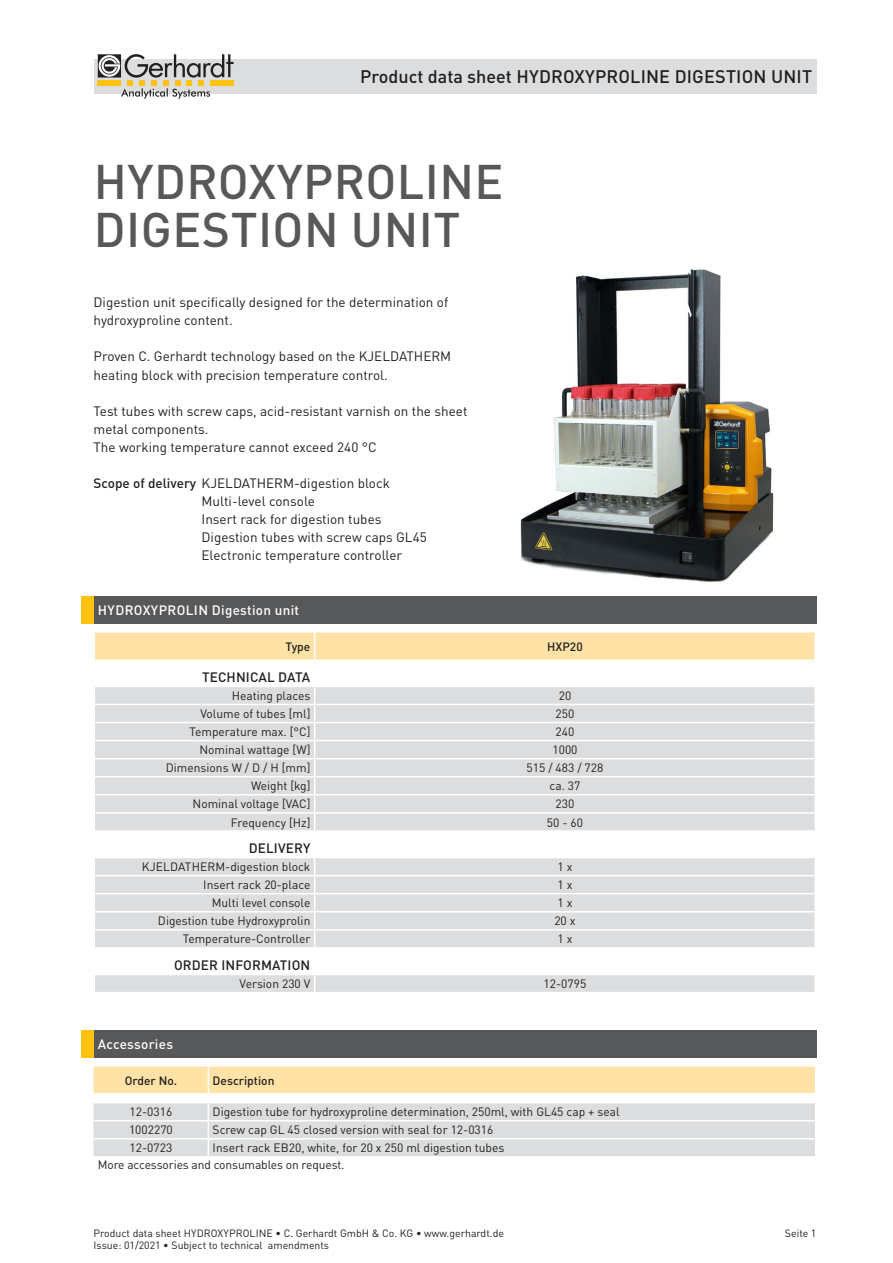
<style>
.page{position:relative;width:893px;height:1263px;background:#fff}
.page>*{position:absolute;margin:0;border:0;box-sizing:border-box;transform-origin:0 0}
.t1{font:500 48px "DINOT";letter-spacing:.01em;color:#57585a}
.t2{font:500 18px "DINOT";letter-spacing:.01em;color:#231f20}
.A1-Fließtext{font:13.5px/18px "DINOT";color:#231f20}
.t3{font:500 13.5px "DINOT";letter-spacing:.02em;color:#fff}
.A1-Fließtext-2{font:500 13.5px "DINOT";letter-spacing:.01em;color:#231f20}
.A1-Fließtext-3{font:12px "DINOT";color:#231f20}
.A1-Fließtext-4{font:500 12px "DINOT";color:#231f20}
.t4{font:10.5px "DINOT";color:#231f20}
.s1{font-weight:500}
</style>
<div class="page">
<div style="left:94px;top:59px;width:722px;height:34px;background:#dcdddf"></div>
<svg style="left:98px;top:54px;width:136px;height:45px"></svg>
<img style="left:520px;top:269px;width:254px;height:314px">
<div style="left:81px;top:596px;width:13px;height:28px;background:#fec210"></div>
<div style="left:94px;top:596px;width:722px;height:28px;background:#57585a"></div>
<svg style="left:95px;top:687px;width:720px;height:305px;fill:#dcdddf"></svg>
<hr style="left:94px;top:704px;width:221px;height:1px;background:#fff">
<hr style="left:315px;top:704px;width:501px;height:1px;background:#fff">
<hr style="left:94px;top:722px;width:221px;height:1px;background:#fff">
<hr style="left:315px;top:722px;width:501px;height:1px;background:#fff">
<hr style="left:94px;top:740px;width:221px;height:1px;background:#fff">
<hr style="left:315px;top:740px;width:501px;height:1px;background:#fff">
<hr style="left:94px;top:758px;width:221px;height:1px;background:#fff">
<hr style="left:315px;top:758px;width:501px;height:1px;background:#fff">
<hr style="left:94px;top:776px;width:221px;height:1px;background:#fff">
<hr style="left:315px;top:776px;width:501px;height:1px;background:#fff">
<hr style="left:94px;top:794px;width:221px;height:1px;background:#fff">
<hr style="left:315px;top:794px;width:501px;height:1px;background:#fff">
<hr style="left:94px;top:812px;width:221px;height:2px;background:#fff">
<hr style="left:315px;top:812px;width:501px;height:2px;background:#fff">
<hr style="left:94px;top:830px;width:221px;height:2px;background:#fff">
<hr style="left:315px;top:830px;width:501px;height:2px;background:#fff">
<hr style="left:94px;top:857px;width:221px;height:1px;background:#fff">
<hr style="left:315px;top:857px;width:501px;height:1px;background:#fff">
<hr style="left:94px;top:875px;width:221px;height:1px;background:#fff">
<hr style="left:315px;top:875px;width:501px;height:1px;background:#fff">
<hr style="left:94px;top:893px;width:221px;height:1px;background:#fff">
<hr style="left:315px;top:893px;width:501px;height:1px;background:#fff">
<hr style="left:94px;top:911px;width:221px;height:1px;background:#fff">
<hr style="left:315px;top:911px;width:501px;height:1px;background:#fff">
<hr style="left:94px;top:929px;width:221px;height:1px;background:#fff">
<hr style="left:315px;top:929px;width:501px;height:1px;background:#fff">
<hr style="left:94px;top:947px;width:221px;height:2px;background:#fff">
<hr style="left:315px;top:947px;width:501px;height:2px;background:#fff">
<hr style="left:94px;top:974px;width:221px;height:1px;background:#fff">
<hr style="left:315px;top:974px;width:501px;height:1px;background:#fff">
<svg style="left:314px;top:687px;width:1px;height:305px"></svg>
<div style="left:94px;top:632px;width:721px;height:27px;background:#ffe2a5"></div>
<div style="left:81px;top:1030px;width:13px;height:28px;background:#fec210"></div>
<div style="left:94px;top:1030px;width:722px;height:28px;background:#57585a"></div>
<svg style="left:94px;top:1066px;width:722px;height:90px;background:#ebe3d2"></svg>
<hr style="left:208px;top:1093px;width:607px;height:2px;background:#fff">
<h2 class="t2" style="left:360px;top:65px;width:453px">Product data sheet HYDROXYPROLINE DIGESTION UNIT</h2>
<p class="t1" style="left:94px;top:151px;width:411px">HYDROXYPROLINE</p>
<p class="t1" style="left:94px;top:199px;width:368px">DIGESTION UNIT</p>
<p class="A1-Fließtext" style="left:94px;top:293px;width:356px">Digestion unit specifically designed for the determination of hydroxyproline content.</p>
<p class="A1-Fließtext" style="left:94px;top:347px;width:359px">Proven C. Gerhardt technology based on the KJELDATHERM heating block with precision temperature control.</p>
<p class="A1-Fließtext" style="left:94px;top:402px;width:375px">Test tubes with screw caps, acid-resistant varnish on the sheet metal components.</p>
<p class="A1-Fließtext" style="left:94px;top:438px;width:285px">The working temperature cannot exceed 240 °C</p>
<p class="A1-Fließtext" style="left:94px;top:474px;width:298px"><span class="s1">Scope of delivery</span> KJELDATHERM-digestion block</p>
<p class="A1-Fließtext" style="left:202px;top:492px;width:115px">Multi-level console</p>
<p class="A1-Fließtext" style="left:202px;top:510px;width:181px">Insert rack for digestion tubes</p>
<p class="A1-Fließtext" style="left:202px;top:528px;width:227px">Digestion tubes with screw caps GL45</p>
<p class="A1-Fließtext" style="left:202px;top:546px;width:202px">Electronic temperature controller</p>
<p class="t3" style="left:98px;top:602px;width:203px">HYDROXYPROLIN Digestion unit</p>
<p class="A1-Fließtext-4" style="left:285px;top:639px;width:26px">Type</p>
<p class="A1-Fließtext-4" style="left:547px;top:639px;width:37px">HXP20</p>
<p class="A1-Fließtext-2" style="left:202px;top:669px;width:110px">TECHNICAL DATA</p>
<p class="A1-Fließtext-3" style="left:232px;top:688px;width:80px">Heating places</p>
<p class="A1-Fließtext-3" style="left:559px;top:688px;width:14px">20</p>
<p class="A1-Fließtext-3" style="left:201px;top:706px;width:111px">Volume of tubes [ml]</p>
<p class="A1-Fließtext-3" style="left:556px;top:706px;width:20px">250</p>
<p class="A1-Fließtext-3" style="left:190px;top:724px;width:122px">Temperature max. [°C]</p>
<p class="A1-Fließtext-3" style="left:556px;top:724px;width:20px">240</p>
<p class="A1-Fließtext-3" style="left:199px;top:742px;width:113px">Nominal wattage [W]</p>
<p class="A1-Fließtext-3" style="left:552px;top:742px;width:27px">1000</p>
<p class="A1-Fließtext-3" style="left:166px;top:760px;width:146px">Dimensions W / D / H [mm]</p>
<p class="A1-Fließtext-3" style="left:527px;top:760px;width:78px">515 / 483 / 728</p>
<p class="A1-Fließtext-3" style="left:251px;top:778px;width:61px">Weight [kg]</p>
<p class="A1-Fließtext-3" style="left:550px;top:778px;width:32px">ca. 37</p>
<p class="A1-Fließtext-3" style="left:193px;top:797px;width:119px">Nominal voltage [VAC]</p>
<p class="A1-Fließtext-3" style="left:556px;top:797px;width:20px">230</p>
<p class="A1-Fließtext-3" style="left:231px;top:815px;width:81px">Frequency [Hz]</p>
<p class="A1-Fließtext-3" style="left:547px;top:815px;width:38px">50 - 60</p>
<p class="A1-Fließtext-2" style="left:249px;top:840px;width:63px">DELIVERY</p>
<p class="A1-Fließtext-3" style="left:142px;top:859px;width:170px">KJELDATHERM-digestion block</p>
<p class="A1-Fließtext-3" style="left:557px;top:859px;width:16px">1 x</p>
<p class="A1-Fließtext-3" style="left:203px;top:877px;width:109px">Insert rack 20-place</p>
<p class="A1-Fließtext-3" style="left:557px;top:877px;width:16px">1 x</p>
<p class="A1-Fließtext-3" style="left:212px;top:895px;width:100px">Multi level console</p>
<p class="A1-Fließtext-3" style="left:557px;top:895px;width:16px">1 x</p>
<p class="A1-Fließtext-3" style="left:158px;top:913px;width:154px">Digestion tube Hydroxyprolin</p>
<p class="A1-Fließtext-3" style="left:554px;top:913px;width:23px">20 x</p>
<p class="A1-Fließtext-3" style="left:183px;top:932px;width:129px">Temperature-Controller</p>
<p class="A1-Fließtext-3" style="left:557px;top:932px;width:16px">1 x</p>
<p class="A1-Fließtext-2" style="left:174px;top:957px;width:138px">ORDER INFORMATION</p>
<p class="A1-Fließtext-3" style="left:240px;top:976px;width:72px">Version 230 V</p>
<p class="A1-Fließtext-3" style="left:544px;top:976px;width:44px">12-0795</p>
<p class="t3" style="left:98px;top:1036px;width:77px">Accessories</p>
<p class="A1-Fließtext-4" style="left:125px;top:1073px;width:54px">Order No.</p>
<p class="A1-Fließtext-4" style="left:213px;top:1073px;width:63px">Description</p>
<p class="A1-Fließtext-3" style="left:130px;top:1104px;width:44px">12-0316</p>
<p class="A1-Fließtext-3" style="left:213px;top:1104px;width:408px">Digestion tube for hydroxyproline determination, 250ml, with GL45 cap + seal</p>
<p class="A1-Fließtext-3" style="left:129px;top:1122px;width:45px">1002270</p>
<p class="A1-Fließtext-3" style="left:213px;top:1122px;width:282px">Screw cap GL 45 closed version with seal for 12-0316</p>
<p class="A1-Fließtext-3" style="left:130px;top:1140px;width:44px">12-0723</p>
<p class="A1-Fließtext-3" style="left:213px;top:1140px;width:293px">Insert rack EB20, white, for 20 x 250 ml digestion tubes</p>
<p class="A1-Fließtext-3" style="left:98px;top:1157px;width:248px">More accessories and consumables on request.</p>
<p class="t4" style="left:94px;top:1226px;width:412px">Product data sheet HYDROXYPROLINE • C. Gerhardt GmbH &amp; Co. KG • www.gerhardt.de</p>
<p class="t4" style="left:785px;top:1226px;width:33px">Seite 1</p>
<p class="t4" style="left:94px;top:1238px;width:237px">Issue: 01/2021 • Subject to technical amendments</p>
</div>
